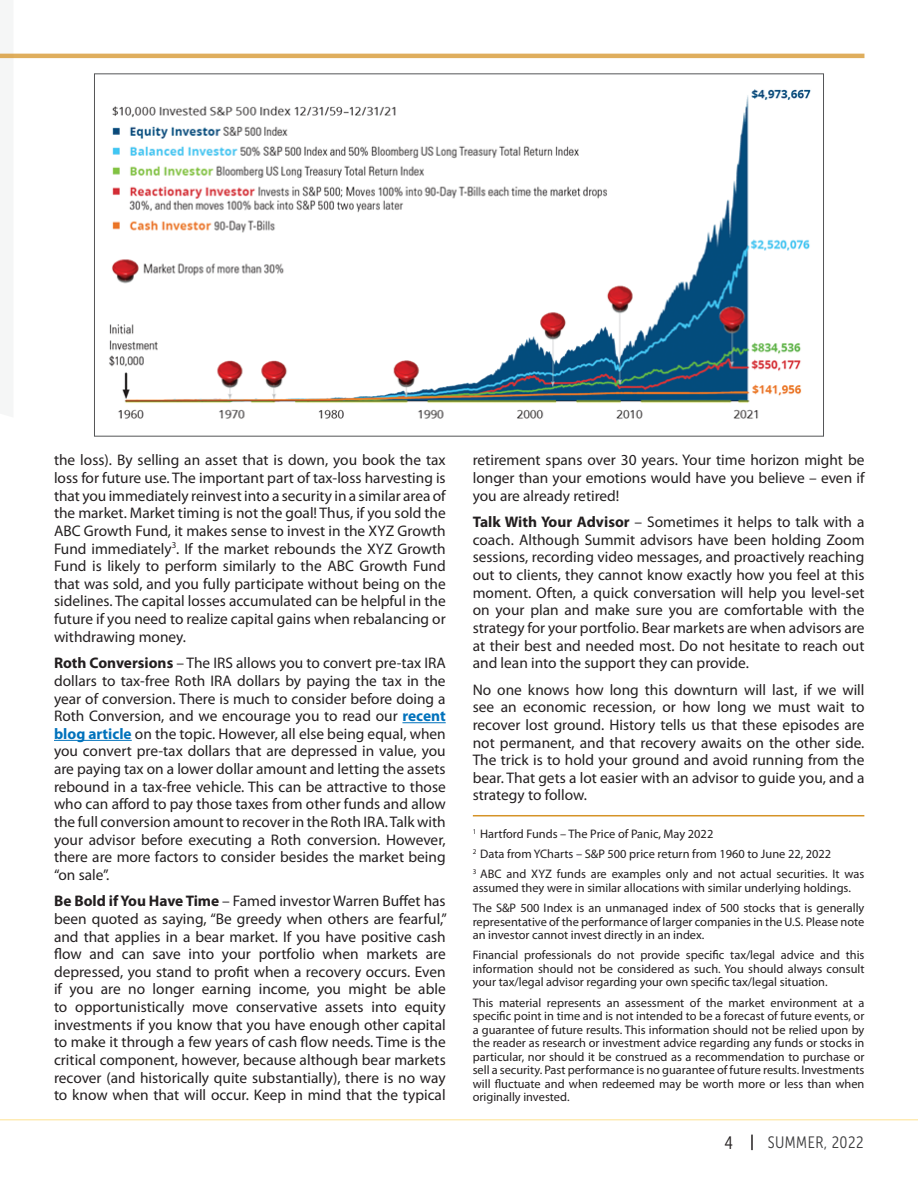
<style>
.page{position:relative;width:918px;height:1188px;background:#fff}
.page>*{position:absolute;margin:0;border:0;box-sizing:border-box;transform-origin:0 0}
.t1{font:18px "Museo Sans Cond 300";color:#231f20}
.t2{font:16.5px "Museo Sans Cond 300";letter-spacing:.03em;color:#3e3e3f}
.t3{font:15.3px/17.5px "Myriad Pro";color:#231f20;text-align:justify}
.t4{font:12.3px/13.5px "Myriad Pro";color:#231f20}
.s1{font-weight:700}
.s2{font-weight:700;color:#0072bc}
</style>
<div class="page">
<svg style="left:751px;top:1135px;width:2px;height:15px"></svg>
<hr style="left:473px;top:815px;width:391px;height:1px;background:#d59327">
<hr style="left:402px;top:722px;width:44px;height:1px;background:#0072bc">
<hr style="left:54px;top:740px;width:78px;height:1px;background:#0072bc">
<img style="left:109px;top:89px;width:702px;height:330px">
<hr style="left:0;top:54px;width:864px;height:4px;background:#dfae5d">
<p class="t3" style="left:54px;top:451px;width:393px">the loss). By selling an asset that is down, you book the tax loss for future use. The important part of tax-loss harvesting is that you immediately reinvest into a security in a similar area of the market. Market timing is not the goal! Thus, if you sold the ABC Growth Fund, it makes sense to invest in the XYZ Growth Fund immediately<sup>3</sup>. If the market rebounds the XYZ Growth Fund is likely to perform similarly to the ABC Growth Fund that was sold, and you fully participate without being on the sidelines. The capital losses accumulated can be helpful in the future if you need to realize capital gains when rebalancing or withdrawing money.</p>
<p class="t3" style="left:54px;top:654px;width:393px"><span class="s1">Roth Conversions</span> – The IRS allows you to convert pre-tax IRA dollars to tax-free Roth IRA dollars by paying the tax in the year of conversion. There is much to consider before doing a Roth Conversion, and we encourage you to read our <span class="s2">recent blog article</span> on the topic. However, all else being equal, when you convert pre-tax dollars that are depressed in value, you are paying tax on a lower dollar amount and letting the assets rebound in a tax-free vehicle. This can be attractive to those who can afford to pay those taxes from other funds and allow the full conversion amount to recover in the Roth IRA. Talk with your advisor before executing a Roth conversion. However, there are more factors to consider besides the market being “on sale”.</p>
<p class="t3" style="left:54px;top:892px;width:395px"><span class="s1">Be Bold if You Have Time</span> – Famed investor Warren Buffet has been quoted as saying, “Be greedy when others are fearful,” and that applies in a bear market. If you have positive cash flow and can save into your portfolio when markets are depressed, you stand to profit when a recovery occurs. Even if you are no longer earning income, you might be able to opportunistically move conservative assets into equity investments if you know that you have enough other capital to make it through a few years of cash flow needs. Time is the critical component, however, because although bear markets recover (and historically quite substantially), there is no way to know when that will occur. Keep in mind that the typical</p>
<p class="t3" style="left:473px;top:451px;width:393px">retirement spans over 30 years. Your time horizon might be longer than your emotions would have you believe – even if you are already retired!</p>
<p class="t3" style="left:473px;top:513px;width:393px"><span class="s1">Talk With Your Advisor</span> – Sometimes it helps to talk with a coach. Although Summit advisors have been holding Zoom sessions, recording video messages, and proactively reaching out to clients, they cannot know exactly how you feel at this moment. Often, a quick conversation will help you level-set on your plan and make sure you are comfortable with the strategy for your portfolio. Bear markets are when advisors are at their best and needed most. Do not hesitate to reach out and lean into the support they can provide.</p>
<p class="t3" style="left:473px;top:681px;width:393px">No one knows how long this downturn will last, if we will see an economic recession, or how long we must wait to recover lost ground. History tells us that these episodes are not permanent, and that recovery awaits on the other side.<br>The trick is to hold your ground and avoid running from the bear. That gets a lot easier with an advisor to guide you, and a strategy to follow.</p>
<p class="t4" style="left:473px;top:823px;width:393px;line-height:20.2px"><sup>1</sup> Hartford Funds – The Price of Panic, May 2022<br><sup>2</sup> Data from YCharts – S&amp;P 500 price return from 1960 to June 22, 2022<br><sup>3</sup> ABC and XYZ funds are examples only and not actual securities. It was</p>
<p class="t4" style="left:473px;top:877px;width:393px;line-height:20.2px">assumed they were in similar allocations with similar underlying holdings.<br>The S&amp;P 500 Index is an unmanaged index of 500 stocks that is generally</p>
<p class="t4" style="left:473px;top:915px;width:393px">representative of the performance of larger companies in the U.S. Please note an investor cannot invest directly in an index.</p>
<p class="t4" style="left:473px;top:948px;width:393px;text-align:justify">Financial professionals do not provide specific tax/legal advice and this information should not be considered as such. You should always consult your tax/legal advisor regarding your own specific tax/legal situation.</p>
<p class="t4" style="left:473px;top:996px;width:393px;text-align:justify">This material represents an assessment of the market environment at a specific point in time and is not intended to be a forecast of future events, or a guarantee of future results. This information should not be relied upon by the reader as research or investment advice regarding any funds or stocks in particular, nor should it be construed as a recommendation to purchase or sell a security. Past performance is no guarantee of future results. Investments will fluctuate and when redeemed may be worth more or less than when originally invested.</p>
<p class="t1" style="left:725px;top:1133px;width:10px">4</p>
<p class="t2" style="left:768px;top:1134px;width:97px">SUMMER, 2022</p>
</div>
